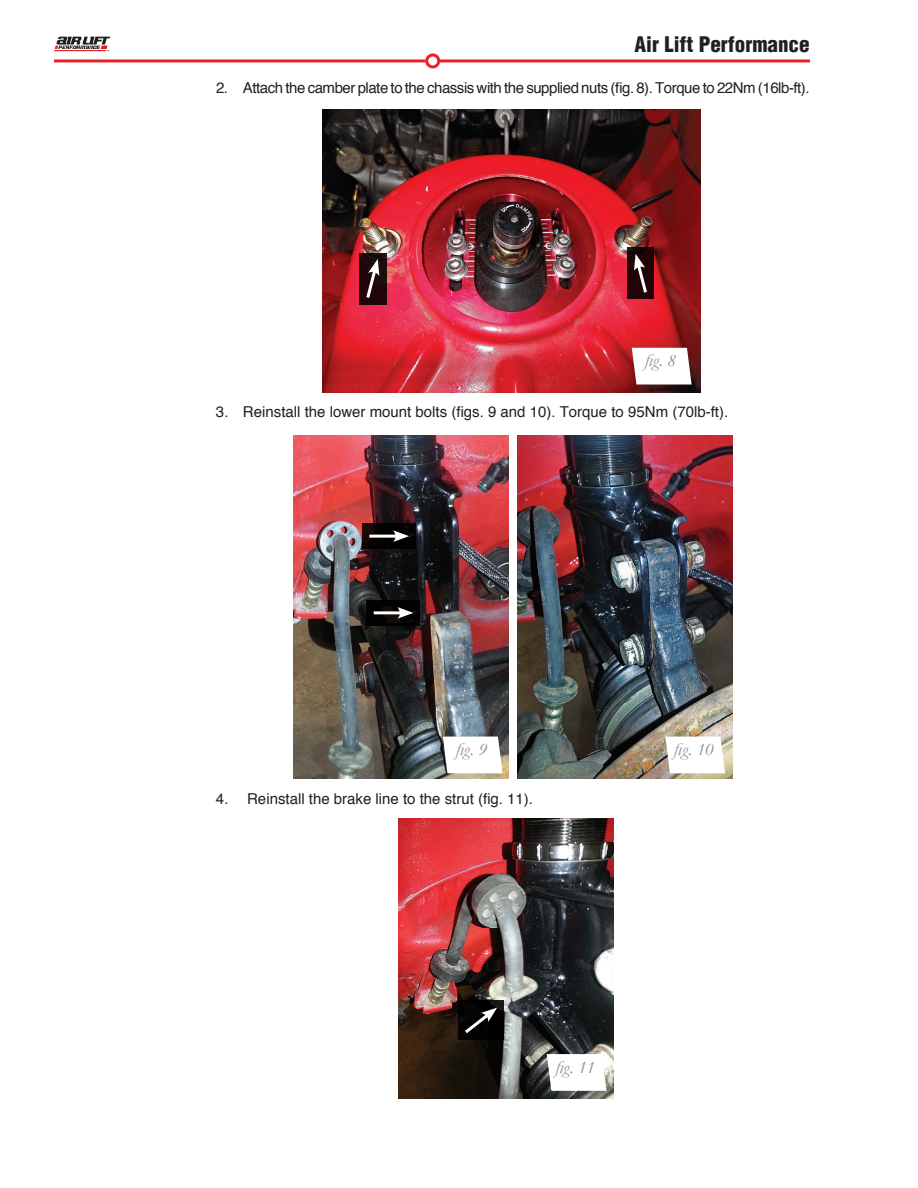
<style>
.page{position:relative;width:918px;height:1188px;background:#fff}
.page>*{position:absolute;margin:0;border:0;box-sizing:border-box;transform-origin:0 0}
.t1{font:900 condensed 21px "Helvetica";color:#231f20}
.t2{font:italic 18px "Garamond";color:#8a8c8f}
.t3{font:15px "Helvetica";color:#231f20}
.t4{font:15px "Helvetica";letter-spacing:-.03em;color:#231f20}
</style>
<div class="page">
<hr style="left:439px;top:59px;width:371px;height:3px;background:#ec2127">
<div style="left:425px;top:53px;width:15px;height:15px;border:3px solid #ec2127;border-radius:50%"></div>
<hr style="left:54px;top:59px;width:371px;height:3px;background:#ec2127">
<svg style="left:54px;top:37px;width:56px;height:14px"></svg>
<img style="left:322px;top:109px;width:378px;height:284px">
<img style="left:293px;top:435px;width:216px;height:344px">
<img style="left:517px;top:435px;width:216px;height:344px">
<img style="left:399px;top:818px;width:215px;height:280px">
<svg style="left:632px;top:348px;width:60px;height:37px"></svg>
<svg style="left:443px;top:737px;width:60px;height:36px"></svg>
<svg style="left:665px;top:737px;width:60px;height:36px"></svg>
<svg style="left:547px;top:1054px;width:60px;height:37px"></svg>
<svg style="left:627px;top:248px;width:27px;height:51px"></svg>
<svg style="left:634px;top:254px;width:15px;height:42px"></svg>
<div style="left:360px;top:253px;width:27px;height:52px;background:linear-gradient(to bottom,#1b0d0d,#220409)"></div>
<svg style="left:364px;top:259px;width:15px;height:42px"></svg>
<svg style="left:362px;top:524px;width:54px;height:25px"></svg>
<hr style="left:369px;top:535px;width:30px;height:3px;background:#fff">
<svg style="left:393px;top:530px;width:16px;height:12px"></svg>
<svg style="left:367px;top:600px;width:53px;height:26px"></svg>
<hr style="left:374px;top:611px;width:29px;height:3px;background:#fff">
<svg style="left:397px;top:607px;width:16px;height:12px"></svg>
<svg style="left:458px;top:1001px;width:46px;height:39px"></svg>
<svg style="left:462px;top:1008px;width:35px;height:28px"></svg>
<h1 class="t1" style="left:635px;top:31px;width:176px">Air Lift Performance</h1>
<p class="t4" style="left:216px;top:79px;width:595px">2. Attach the camber plate to the chassis with the supplied nuts (fig. 8). Torque to 22Nm (16lb-ft).</p>
<p class="t2" style="left:645px;top:348px;width:33px">fig. 8</p>
<p class="t3" style="left:216px;top:403px;width:514px">3. Reinstall the lower mount bolts (figs. 9 and 10). Torque to 95Nm (70lb-ft).</p>
<p class="t2" style="left:456px;top:737px;width:33px">fig. 9</p>
<p class="t2" style="left:674px;top:737px;width:41px">fig. 10</p>
<p class="t3" style="left:216px;top:790px;width:319px">4. Reinstall the brake line to the strut (fig. 11).</p>
<p class="t2" style="left:555px;top:1055px;width:41px">fig. 11</p>
</div>
